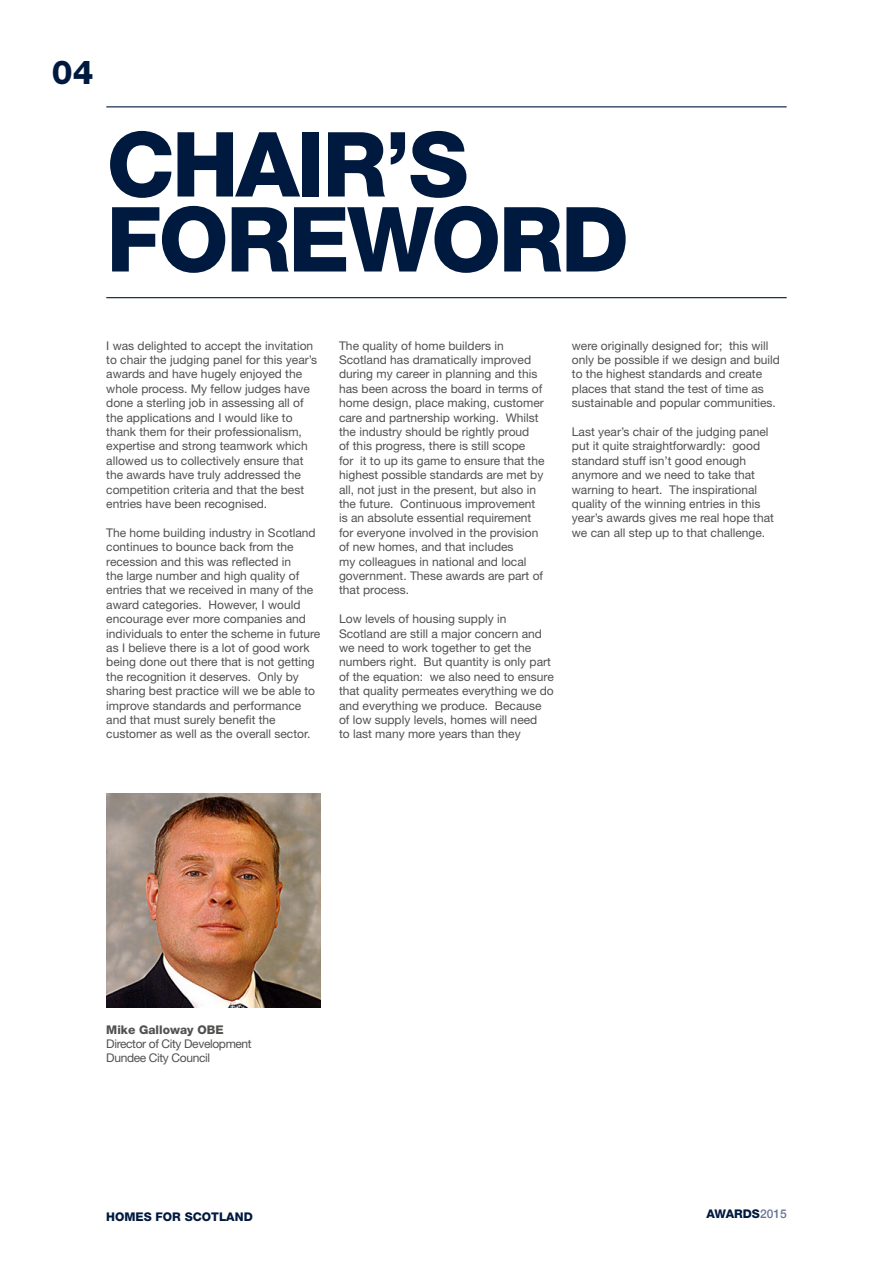
<style>
.page{position:relative;width:893px;height:1263px;background:#fff}
.page>*{position:absolute;margin:0;border:0;box-sizing:border-box;transform-origin:0 0}
.t1{font:800 90px/75px "Helvetica Neue";letter-spacing:-.03em;color:#001a3f}
.t2{font:800 33px "Helvetica Neue";color:#001a3f}
.t3{font:12px/14.4px "Helvetica Neue";color:#515150}
.t4{font:12px/14.4px "Helvetica Neue";letter-spacing:-.03em;color:#515150}
.t5{font:800 12px "Helvetica Neue";color:#001a3f}
.t6{font:800 12px "Helvetica Neue";color:#515150}
.s1{font-weight:500;color:#687397}
</style>
<div class="page">
<hr style="left:106px;top:106px;width:681px;height:1px;background:#001a3f">
<hr style="left:106px;top:297px;width:681px;height:1px;background:#001a3f">
<img style="left:106px;top:793px;width:214px;height:214px">
<h2 class="t2" style="left:52px;top:52px;width:43px">04</h2>
<h1 class="t1" style="left:106px;top:127px;width:524px">CHAIR’S<br>FOREWORD</h1>
<p class="t3" style="left:106px;top:338px;width:212px">I was delighted to accept the invitation to chair the judging panel for this year’s awards and have hugely enjoyed the whole process. My fellow judges have done a sterling job in assessing all of the applications and I would like to thank them for their professionalism, expertise and strong teamwork which allowed us to collectively ensure that the awards have truly addressed the competition criteria and that the best entries have been recognised.</p>
<p class="t3" style="left:106px;top:525px;width:216px">The home building industry in Scotland continues to bounce back from the recession and this was reflected in<br>the large number and high quality of entries that we received in many of the award categories. However, I would encourage ever more companies and individuals to enter the scheme in future as I believe there is a lot of good work being done out there that is not getting the recognition it deserves. Only by sharing best practice will we be able to improve standards and performance and that must surely benefit the customer as well as the overall sector.</p>
<p class="t3" style="left:339px;top:338px;width:207px">The quality of home builders in Scotland has dramatically improved during my career in planning and this has been across the board in terms of home design, place making, customer care and partnership working. Whilst the industry should be rightly proud<br>of this progress, there is still scope<br>for it to up its game to ensure that the highest possible standards are met by all, not just in the present, but also in the future. Continuous improvement is an absolute essential requirement for everyone involved in the provision of new homes, and that includes<br>my colleagues in national and local government. These awards are part of that process.</p>
<p class="t3" style="left:339px;top:612px;width:216px">Low levels of housing supply in Scotland are still a major concern and we need to work together to get the numbers right. But quantity is only part of the equation: we also need to ensure that quality permeates everything we do and everything we produce. Because of low supply levels, homes will need<br>to last many more years than they</p>
<p class="t3" style="left:572px;top:338px;width:210px">were originally designed for; this will only be possible if we design and build to the highest standards and create places that stand the test of time as sustainable and popular communities.</p>
<p class="t3" style="left:572px;top:424px;width:204px">Last year’s chair of the judging panel put it quite straightforwardly: good standard stuff isn’t good enough anymore and we need to take that warning to heart. The inspirational quality of the winning entries in this year’s awards gives me real hope that we can all step up to that challenge.</p>
<p class="t6" style="left:106px;top:1022px;width:119px">Mike Galloway OBE</p>
<p class="t4" style="left:106px;top:1036px;width:147px">Director of City Development<br>Dundee City Council</p>
<p class="t5" style="left:106px;top:1210px;width:148px">HOMES FOR SCOTLAND</p>
<p class="t5" style="left:706px;top:1206px;width:82px">AWARDS<span class="s1">2015</span></p>
</div>
